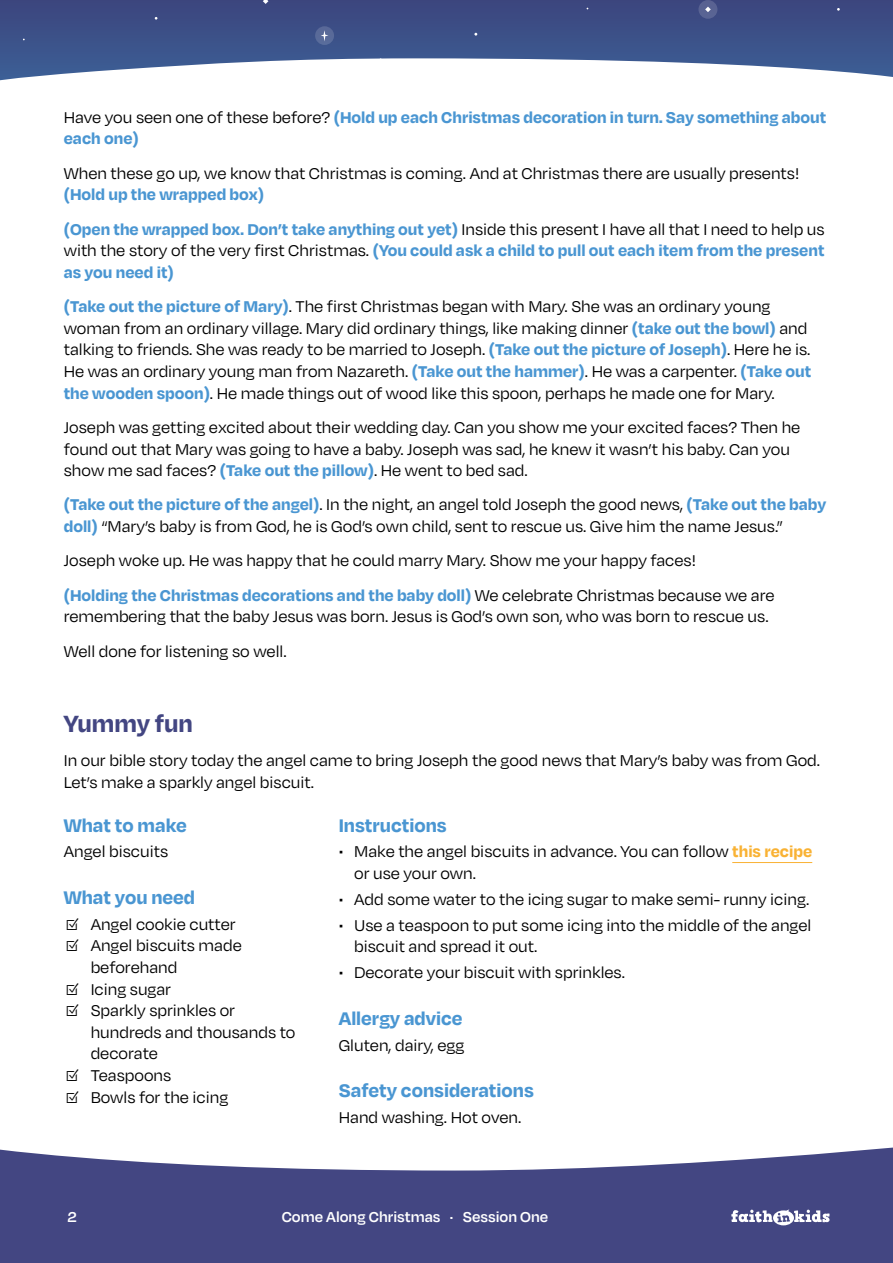
<style>
.page{position:relative;width:893px;height:1263px;background:#fff}
.page>*{position:absolute;margin:0;border:0;box-sizing:border-box;transform-origin:0 0}
.t1{font:700 27px "Degular";color:#434682}
.t2{font:700 21px "Degular";color:#4a96d2}
.t3{font:18px/21.6px "Degular";color:#000}
.t4{font:700 18px/21.6px "Degular";color:#4a96d2}
.t5{font:600 16.5px "Degular";color:#fff}
.s1{font-weight:400;color:#000}
.s2{font-weight:700;color:#4a96d2}
.s3{font-weight:700;color:#f9b234}
</style>
<div class="page">
<svg style="left:0;top:1147px;width:893px;height:116px;background:#5d6093"></svg>
<svg style="left:731px;top:1209px;width:99px;height:16px"></svg>
<svg style="left:0;top:0;width:893px;height:77px;background:#4c5e91"></svg>
<div style="left:315px;top:26px;width:19px;height:19px;background:#596a98;border-radius:50%"></div>
<svg style="left:263px;top:0;width:5px;height:4px"></svg>
<svg style="left:321px;top:30px;width:7px;height:11px"></svg>
<div style="left:698px;top:0;width:19px;height:19px;background:#596392;border-radius:50%"></div>
<svg style="left:705px;top:7px;width:6px;height:5px"></svg>
<svg style="left:0;top:58px;width:488px;height:23px"></svg>
<hr style="left:732px;top:862px;width:80px;height:1px;background:#f9b234">
<p class="t4" style="left:64px;top:105px;width:764px"><span class="s1">Have you seen one of these before?</span> (Hold up each Christmas decoration in turn. Say something about each one)</p>
<p class="t3" style="left:64px;top:161px;width:737px">When these go up, we know that Christmas is coming. And at Christmas there are usually presents!</p>
<p class="t4" style="left:64px;top:176px;width:762px;line-height:34.3px">(Hold up the wrapped box)<br>(Open the wrapped box. Don’t take anything out yet) <span class="s1">Inside this present I have all that I need to help us</span></p>
<p class="t4" style="left:64px;top:239px;width:762px"><span class="s1">with the story of the very first Christmas.</span> (You could ask a child to pull out each item from the present as you need it)</p>
<p class="t3" style="left:64px;top:295px;width:749px"><span class="s2">(Take out the picture of Mary)</span>. The first Christmas began with Mary. She was an ordinary young woman from an ordinary village. Mary did ordinary things, like making dinner <span class="s2">(take out the bowl)</span> and talking to friends. She was ready to be married to Joseph. <span class="s2">(Take out the picture of Joseph)</span>. Here he is.<br>He was an ordinary young man from Nazareth. <span class="s2">(Take out the hammer)</span>. He was a carpenter. <span class="s2">(Take out the wooden spoon)</span>. He made things out of wood like this spoon, perhaps he made one for Mary.</p>
<p class="t3" style="left:64px;top:416px;width:738px">Joseph was getting excited about their wedding day. Can you show me your excited faces? Then he found out that Mary was going to have a baby. Joseph was sad, he knew it wasn’t his baby. Can you show me sad faces? <span class="s2">(Take out the pillow)</span>. He went to bed sad.</p>
<p class="t3" style="left:64px;top:493px;width:764px"><span class="s2">(Take out the picture of the angel)</span>. In the night, an angel told Joseph the good news, <span class="s2">(Take out the baby doll)</span> “Mary’s baby is from God, he is God’s own child, sent to rescue us. Give him the name Jesus.”</p>
<p class="t3" style="left:64px;top:543px;width:712px;line-height:34.3px">Joseph woke up. He was happy that he could marry Mary. Show me your happy faces!<br><span class="s2">(Holding the Christmas decorations and the baby doll)</span> We celebrate Christmas because we are</p>
<p class="t3" style="left:64px;top:599px;width:706px;line-height:34.3px">remembering that the baby Jesus was born. Jesus is God’s own son, who was born to rescue us.<br>Well done for listening so well.</p>
<h1 class="t1" style="left:64px;top:706px;width:131px">Yummy fun</h1>
<p class="t3" style="left:64px;top:749px;width:758px">In our bible story today the angel came to bring Joseph the good news that Mary’s baby was from God.<br>Let’s make a sparkly angel biscuit.</p>
<p class="t2" style="left:64px;top:812px;width:124px">What to make</p>
<p class="t3" style="left:64px;top:840px;width:106px">Angel biscuits</p>
<p class="t2" style="left:64px;top:884px;width:133px">What you need</p>
<p class="t3" style="left:64px;top:913px;width:173px">☑ Angel cookie cutter</p>
<p class="t3" style="left:91px;top:934px;width:153px;text-indent:-27px">☑ Angel biscuits made beforehand</p>
<p class="t3" style="left:64px;top:977px;width:109px">☑ Icing sugar</p>
<p class="t3" style="left:91px;top:999px;width:206px;text-indent:-27px">☑ Sparkly sprinkles or hundreds and thousands to decorate</p>
<p class="t3" style="left:64px;top:1064px;width:109px">☑ Teaspoons</p>
<p class="t3" style="left:64px;top:1085px;width:166px">☑ Bowls for the icing</p>
<p class="t2" style="left:339px;top:812px;width:110px">Instructions</p>
<p class="t3" style="left:354px;top:840px;width:460px;text-indent:-15px">• Make the angel biscuits in advance. You can follow <span class="s3">this recipe </span>or use your own.</p>
<p class="t3" style="left:339px;top:888px;width:472px">• Add some water to the icing sugar to make semi- runny icing.</p>
<p class="t3" style="left:354px;top:914px;width:459px;text-indent:-15px">• Use a teaspoon to put some icing into the middle of the angel biscuit and spread it out.</p>
<p class="t3" style="left:339px;top:961px;width:288px">• Decorate your biscuit with sprinkles.</p>
<p class="t2" style="left:339px;top:1005px;width:125px">Allergy advice</p>
<p class="t3" style="left:339px;top:1033px;width:127px">Gluten, dairy, egg</p>
<p class="t2" style="left:339px;top:1077px;width:197px">Safety considerations</p>
<p class="t3" style="left:339px;top:1106px;width:184px">Hand washing. Hot oven.</p>
<p class="t5" style="left:68px;top:1207px;width:11px">2</p>
<p class="t5" style="left:282px;top:1207px;width:268px">Come Along Christmas · Session One</p>
</div>
